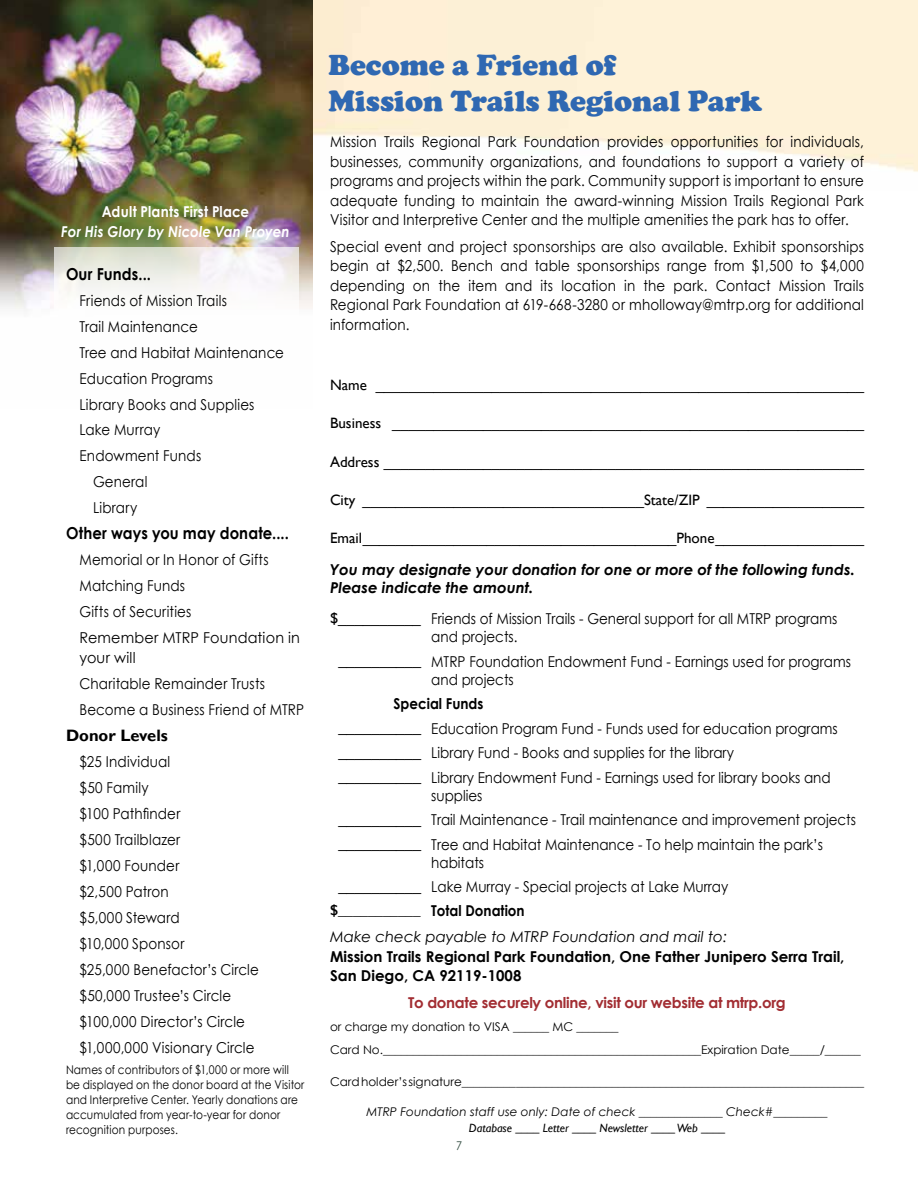
<style>
.page{position:relative;width:918px;height:1188px;background:#fff}
.page>*{position:absolute;margin:0;border:0;box-sizing:border-box;transform-origin:0 0}
.t1{font:900 30px/36px "Cooper";color:#2f68b2}
.t2{font:700 16.5px "Century Gothic";letter-spacing:.01em;color:#000;scale:.9 1}
.t3{font:700 16.5px "Gill Sans";color:#000}
.t4{font:15px/26px "Century Gothic";color:#000;scale:.9 1}
.t5{font:15px/24.5px "Gill Sans";color:#000;text-align:justify}
.t6{font:700 15px/19.5px "Century Gothic";color:#000}
.t7{font:italic 700 15px/18px "Century Gothic";color:#000}
.t8{font:15px/26px "Century Gothic";color:#000;scale:.96 1}
.t9{font:700 15px "Century Gothic";letter-spacing:-.02em;color:#a22d32}
.t10{font:italic 15px "Century Gothic";color:#000}
.t11{font:italic 700 15px "Century Gothic";letter-spacing:.015em;color:#fff;scale:.9 1}
.t12{font:700 15px "Century Gothic";color:#000;scale:.9 1}
.t13{font:700 15px "Century Gothic";letter-spacing:.015em;color:#fff;scale:.9 1}
.t14{font:700 15px "Gill Sans";color:#000}
.t15{font:15px "Century Gothic";letter-spacing:.02em;color:#000;scale:.9 1}
.t16{font:12px/23.2px "Century Gothic";letter-spacing:.005em;color:#000}
.t17{font:12px/15px "Century Gothic";letter-spacing:.005em;color:#000;scale:.88 1}
.t18{font:italic 12px "Century Gothic";color:#000}
.t19{font:italic 12px "Gill Sans";color:#000}
.t20{font:12px "Century Gothic";color:#2d483c;scale:.9 1}
</style>
<div class="page">
<img style="left:312px;top:0;width:606px;height:190px">
<img style="left:0;top:0;width:312px;height:309px">
<div style="left:54px;top:247px;width:244px;height:287px;background:#fff"></div>
<p class="t13" style="left:102px;top:200px;width:165px">Adult Plants First Place</p>
<p class="t11" style="left:61px;top:220px;width:255px">For His Glory by Nicole Van Proyen</p>
<p class="t2" style="left:66px;top:261px;width:96px">Our Funds...</p>
<p class="t4" style="left:80px;top:287px;width:165px">Friends of Mission Trails</p>
<p class="t4" style="left:80px;top:313px;width:133px">Trail Maintenance</p>
<p class="t4" style="left:80px;top:339px;width:229px">Tree and Habitat Maintenance</p>
<p class="t4" style="left:80px;top:365px;width:150px">Education Programs</p>
<p class="t4" style="left:80px;top:391px;width:196px">Library Books and Supplies</p>
<p class="t4" style="left:80px;top:417px;width:91px">Lake Murray</p>
<p class="t4" style="left:80px;top:443px;width:137px">Endowment Funds</p>
<p class="t4" style="left:93px;top:469px;width:62px">General</p>
<p class="t15" style="left:93px;top:498px;width:51px">Library</p>
<p class="t2" style="left:66px;top:521px;width:249px">Other ways you may donate....</p>
<p class="t4" style="left:80px;top:547px;width:247px">Memorial or In Honor of Gifts<br>Matching Funds<br>Gifts of Securities<br>Remember MTRP Foundation in</p>
<p class="t8" style="left:80px;top:644px;width:236px">your will<br>Charitable Remainder Trusts<br>Become a Business Friend of MTRP</p>
<p class="t3" style="left:66px;top:726px;width:103px">Donor Levels</p>
<p class="t4" style="left:80px;top:748px;width:201px">$25 Individual<br>$50 Family<br>$100 Pathfinder<br>$500 Trailblazer<br>$1,000 Founder<br>$2,500 Patron<br>$5,000 Steward<br>$10,000 Sponsor<br>$25,000 Benefactor’s Circle $50,000 Trustee’s Circle $100,000 Director’s Circle $1,000,000 Visionary Circle</p>
<p class="t17" style="left:66px;top:1062px;width:273px">Names of contributors of $1,000 or more will be displayed on the donor board at the Visitor and Interpretive Center. Yearly donations are accumulated from year-to-year for donor recognition purposes.</p>
<h1 class="t1" style="left:328px;top:47px;width:435px">Become a Friend of<br>Mission Trails Regional Park</h1>
<p class="t4" style="left:330px;top:132px;width:595px;line-height:19.5px;text-align:justify">Mission Trails Regional Park Foundation provides opportunities for individuals, businesses, community organizations, and foundations to support a variety of programs and projects within the park. Community support is important to ensure adequate funding to maintain the award-winning Mission Trails Regional Park Visitor and Interpretive Center and the multiple amenities the park has to offer.</p>
<p class="t4" style="left:330px;top:236px;width:595px;line-height:19.5px;text-align:justify">Special event and project sponsorships are also available. Exhibit sponsorships begin at $2,500. Bench and table sponsorships range from $1,500 to $4,000 depending on the item and its location in the park. Contact Mission Trails Regional Park Foundation at 619-668-3280 or mholloway@mtrp.org for additional information.</p>
<p class="t5" style="left:330px;top:373px;width:536px">Name ___________________________________________________________</p>
<p class="t5" style="left:330px;top:411px;width:536px">Business _________________________________________________________</p>
<p class="t5" style="left:330px;top:450px;width:536px">Address __________________________________________________________</p>
<p class="t5" style="left:330px;top:488px;width:536px">City __________________________________State/ZIP ___________________</p>
<p class="t5" style="left:330px;top:526px;width:536px">Email ______________________________________Phone __________________</p>
<p class="t7" style="left:330px;top:560px;width:526px">You may designate your donation for one or more of the following funds.<br>Please indicate the amount.</p>
<p class="t4" style="left:431px;top:610px;width:453px;line-height:18px">Friends of Mission Trails - General support for all MTRP programs and projects.</p>
<p class="t4" style="left:431px;top:652px;width:468px;line-height:18px">MTRP Foundation Endowment Fund - Earnings used for programs and projects</p>
<p class="t12" style="left:394px;top:692px;width:101px">Special Funds</p>
<p class="t4" style="left:431px;top:716px;width:453px;line-height:24.5px">Education Program Fund - Funds used for education programs<br>Library Fund - Books and supplies for the library<br>Library Endowment Fund - Earnings used for library books and</p>
<p class="t4" style="left:431px;top:783px;width:474px;line-height:24.5px">supplies<br>Trail Maintenance - Trail maintenance and improvement projects<br>Tree and Habitat Maintenance - To help maintain the park’s</p>
<p class="t4" style="left:431px;top:850px;width:332px;line-height:24.5px">habitats<br>Lake Murray - Special projects at Lake Murray</p>
<p class="t12" style="left:431px;top:900px;width:105px">Total Donation</p>
<p class="t10" style="left:330px;top:927px;width:399px">Make check payable to MTRP Foundation and mail to:</p>
<p class="t6" style="left:330px;top:946px;width:516px">Mission Trails Regional Park Foundation, One Father Junipero Serra Trail,<br>San Diego, CA 92119-1008</p>
<p class="t9" style="left:408px;top:991px;width:379px">To donate securely online, visit our website at mtrp.org</p>
<p class="t16" style="left:330px;top:1015px;width:532px">or charge my donation to VISA ______ MC _______<br>Card No._____________________________________________________Expiration Date_____/______</p>
<p class="t16" style="left:330px;top:1070px;width:535px">Card holder’s signature___________________________________________________________________</p>
<p class="t18" style="left:367px;top:1103px;width:462px">MTRP Foundation staff use only: Date of check ______________ Check#_________</p>
<p class="t19" style="left:469px;top:1121px;width:258px">Database ____ Letter ____ Newsletter ____ Web ____</p>
<p class="t5" style="left:330px;top:606px;width:92px">$__________</p>
<p class="t5" style="left:338px;top:648px;width:84px">__________</p>
<p class="t5" style="left:338px;top:715px;width:84px">__________ __________ __________</p>
<p class="t5" style="left:338px;top:807px;width:84px">__________ __________</p>
<p class="t5" style="left:338px;top:874px;width:84px">__________</p>
<p class="t14" style="left:330px;top:901px;width:92px">$___________</p>
<p class="t20" style="left:456px;top:1137px;width:8px">7</p>
</div>
